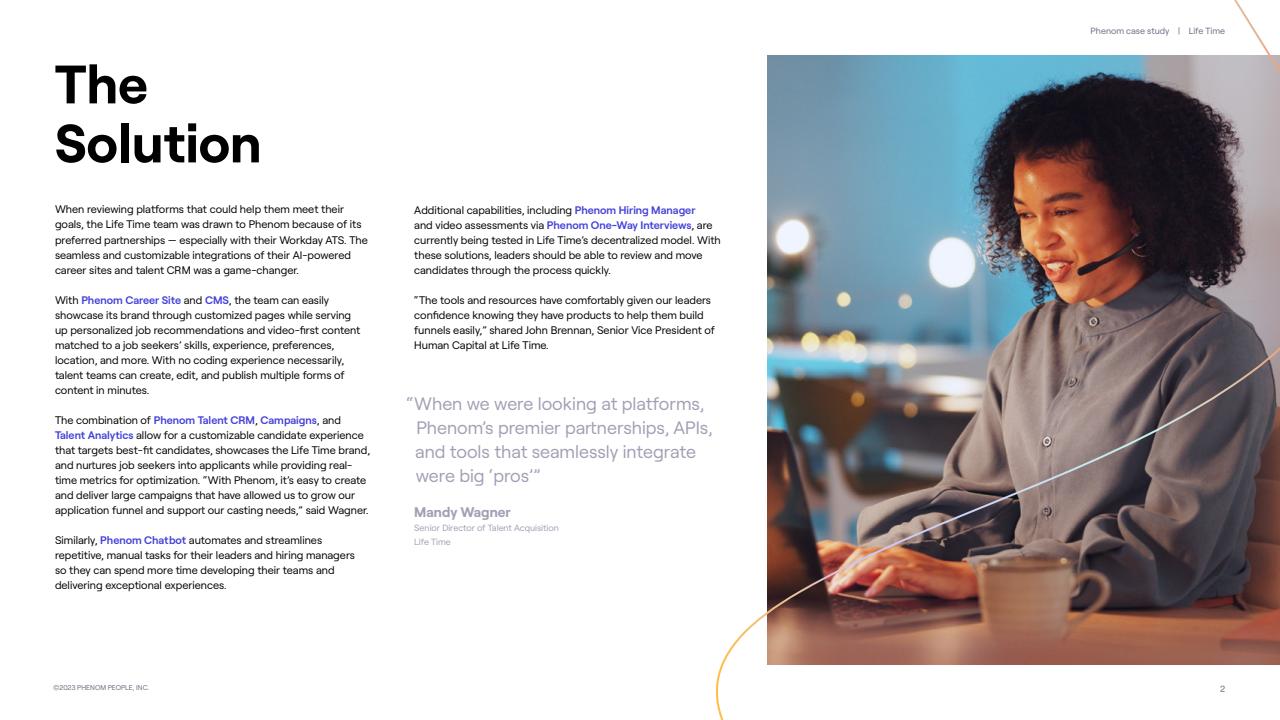
<style>
.page{position:relative;width:1280px;height:720px;background:#fff}
.page>*{position:absolute;margin:0;border:0;box-sizing:border-box;transform-origin:0 0}
.t1{font:700 54px/59px "Roobert";color:#000}
.t2{font:18px/24px "Roobert";color:#a0a0b5}
.t3{font:700 14px "Roobert";color:#a0a0b5}
.t4{font:11px/15px "Roobert";color:#000}
.t5{font:9px/14px "Roobert";color:#a0a0b5}
.t6{font:9px "Roobert";color:#696f81}
.t7{font:7px "Roobert";color:#696f81}
.s1{font-weight:600;color:#4542d9}
</style>
<div class="page">
<img style="left:716px;top:0;width:564px;height:720px">
<h1 class="t1" style="left:55px;top:50px;width:208px">The<br>Solution</h1>
<p class="t4" style="left:55px;top:201px;width:314px">When reviewing platforms that could help them meet their goals, the Life Time team was drawn to Phenom because of its preferred partnerships — especially with their Workday ATS. The seamless and customizable integrations of their AI-powered career sites and talent CRM was a game-changer.</p>
<p class="t4" style="left:55px;top:291px;width:307px">With <span class="s1">Phenom Career Site</span> and <span class="s1">CMS</span>, the team can easily showcase its brand through customized pages while serving up personalized job recommendations and video-first content matched to a job seekers’ skills, experience, preferences, location, and more. With no coding experience necessarily, talent teams can create, edit, and publish multiple forms of content in minutes.</p>
<p class="t4" style="left:55px;top:411px;width:317px">The combination of <span class="s1">Phenom Talent CRM</span>, <span class="s1">Campaigns</span>, and <span class="s1">Talent Analytics</span> allow for a customizable candidate experience that targets best-fit candidates, showcases the Life Time brand, and nurtures job seekers into applicants while providing real&shy;time metrics for optimization. “With Phenom, it’s easy to create and deliver large campaigns that have allowed us to grow our application funnel and support our casting needs,” said Wagner.</p>
<p class="t4" style="left:55px;top:531px;width:302px">Similarly, <span class="s1">Phenom Chatbot</span> automates and streamlines repetitive, manual tasks for their leaders and hiring managers so they can spend more time developing their teams and delivering exceptional experiences.</p>
<p class="t4" style="left:414px;top:201px;width:308px">Additional capabilities, including <span class="s1">Phenom Hiring Manager<br></span>and video assessments via <span class="s1">Phenom One-Way Interviews</span>, are currently being tested in Life Time’s decentralized model. With these solutions, leaders should be able to review and move candidates through the process quickly.</p>
<p class="t4" style="left:414px;top:291px;width:302px">“The tools and resources have comfortably given our leaders confidence knowing they have products to help them build funnels easily,” shared John Brennan, Senior Vice President of Human Capital at Life Time.</p>
<h2 class="t2" style="left:415px;top:391px;width:299px;text-indent:-9px">“When we were looking at platforms,<br>Phenom’s premier partnerships, APIs, and tools that seamlessly integrate were big ‘pros’”</h2>
<p class="t3" style="left:414px;top:501px;width:98px">Mandy Wagner</p>
<p class="t5" style="left:414px;top:520px;width:146px">Senior Director of Talent Acquisition<br>Life Time</p>
<p class="t6" style="left:1091px;top:24px;width:136px">Phenom case study | Life Time</p>
<p class="t7" style="left:53px;top:683px;width:98px">©2023 PHENOM PEOPLE, INC.</p>
<p class="t6" style="left:1220px;top:682px;width:7px">2</p>
</div>
